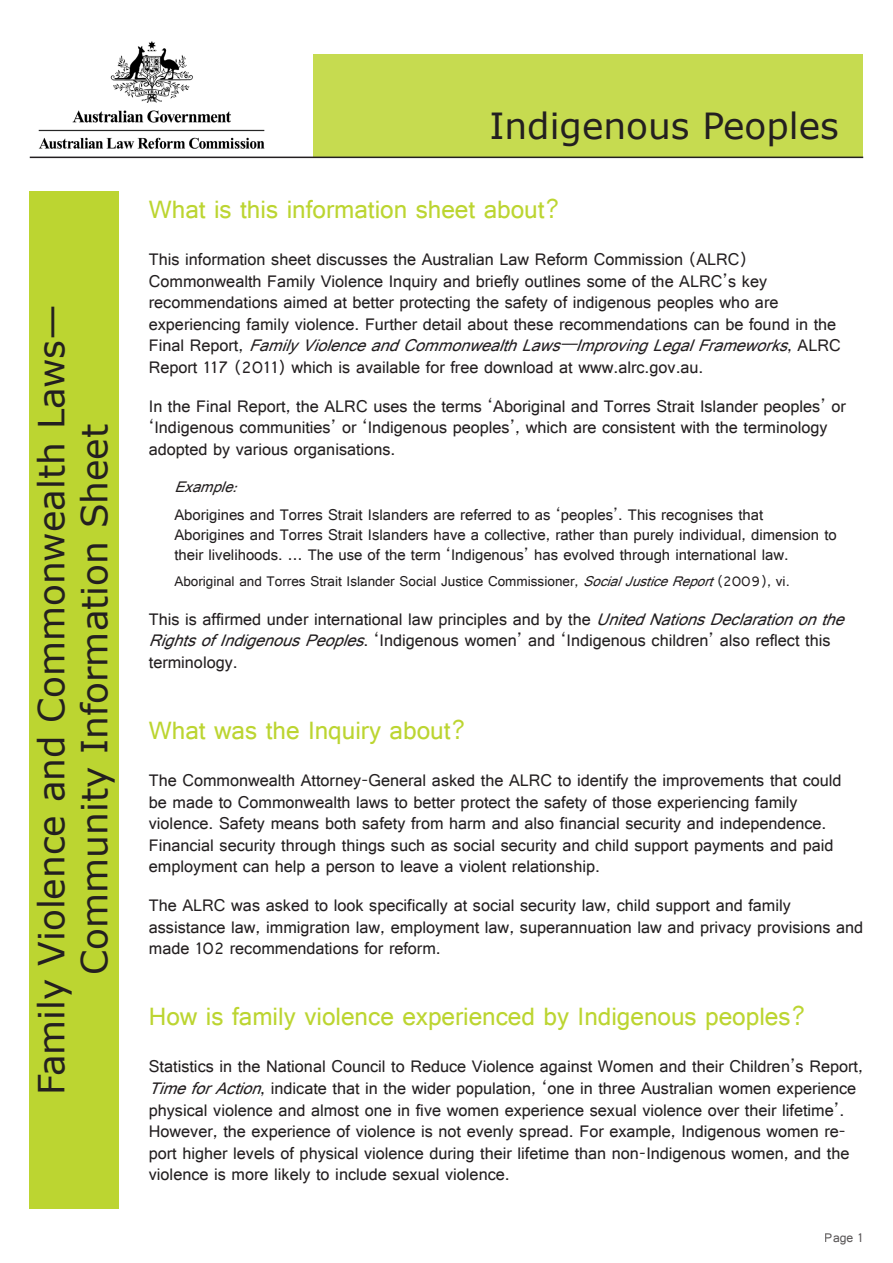
<style>
.page{position:relative;width:893px;height:1263px;background:#fff}
.page>*{position:absolute;margin:0;border:0;box-sizing:border-box;transform-origin:0 0}
.t1{font:36px/43.2px "Verdana";color:#231f20;text-align:center}
.t2{font:27px "Raavi";color:#bcd531}
.t3{font:18px/21.6px "Raavi";color:#231f20}
.t4{font:16.5px/19.8px "Raavi";color:#231f20}
.t5{font:italic 16.5px "Raavi";color:#231f20}
.t6{font:15px "Raavi";color:#231f20}
.t7{font:13.5px "Raavi";color:#231f20}
.s1{font-style:italic}
</style>
<div class="page">
<div style="left:30px;top:191px;width:89px;height:1018px;background:#bcd531"></div>
<img style="left:30px;top:41px;width:244px;height:116px">
<div style="left:313px;top:54px;width:550px;height:103px;background:#c6db50"></div>
<hr style="left:30px;top:157px;width:833px;height:1px;background:#231f20">
<p class="t1" style="left:29px;top:1095px;width:793px;rotate:-90deg">Family Violence and Commonwealth Laws—<br>Community Information Sheet</p>
<p class="t1" style="left:489px;top:104px;width:351px">Indigenous Peoples</p>
<p class="t2" style="left:149px;top:193px;width:413px">What is this information sheet about?</p>
<p class="t3" style="left:149px;top:248px;width:693px">This information sheet discusses the Australian Law Reform Commission (ALRC)<br>Commonwealth Family Violence Inquiry and briefly outlines some of the ALRC’s key recommendations aimed at better protecting the safety of indigenous peoples who are experiencing family violence. Further detail about these recommendations can be found in the F i n a l R e p o r t , <span class="s1">FamilyViolenceandCommonwealthLaws—ImprovingLegalFrameworks</span>, A L R C Report 117 (2011) which is available for free download at www.alrc.gov.au.</p>
<p class="t3" style="left:149px;top:395px;width:699px">In the Final Report, the ALRC uses the terms ‘Aboriginal and Torres Strait Islander peoples’ or ‘Indigenous communities’ or ‘Indigenous peoples’, which are consistent with the terminology adopted by various organisations.</p>
<p class="t5" style="left:174px;top:476px;width:74px">Example:</p>
<p class="t4" style="left:174px;top:504px;width:664px">Aborigines and Torres Strait Islanders are referred to as ‘peoples’. This recognises that<br>Aborigines and Torres Strait Islanders have a collective, rather than purely individual, dimension to their livelihoods. … The use of the term ‘Indigenous’ has evolved through international law.</p>
<p class="t6" style="left:174px;top:572px;width:617px">Aboriginal and Torres Strait Islander Social Justice Commissioner, <span class="s1">SocialJusticeReport</span>(2009), vi.</p>
<p class="t3" style="left:149px;top:608px;width:707px">This is affirmed under international law principles and by the <span class="s1">UnitedNationsDeclarationonthe<br>RightsofIndigenousPeoples</span>. ‘Indigenous women’ and ‘Indigenous children’ also reflect this terminology.</p>
<p class="t2" style="left:149px;top:714px;width:319px">What was the Inquiry about?</p>
<p class="t3" style="left:149px;top:769px;width:694px">The Commonwealth Attorney-General asked the ALRC to identify the improvements that could be made to Commonwealth laws to better protect the safety of those experiencing family violence. Safety means both safety from harm and also financial security and independence.<br>Financial security through things such as social security and child support payments and paid employment can help a person to leave a violent relationship.</p>
<p class="t3" style="left:149px;top:894px;width:716px">The ALRC was asked to look specifically at social security law, child support and family assistance law, immigration law, employment law, superannuation law and privacy provisions and made 102 recommendations for reform.</p>
<p class="t2" style="left:149px;top:1000px;width:659px">How is family violence experienced by Indigenous peoples?</p>
<p class="t3" style="left:149px;top:1055px;width:716px">Statistics in the National Council to Reduce Violence against Women and their Children’s Report, <span class="s1">TimeforAction</span>, indicate that in the wider population, ‘one in three Australian women experience physical violence and almost one in five women experience sexual violence over their lifetime’.<br>However, the experience of violence is not evenly spread. For example, Indigenous women re&shy;port higher levels of physical violence during their lifetime than non-Indigenous women, and the violence is more likely to include sexual violence.</p>
<p class="t7" style="left:825px;top:1230px;width:40px">Page 1</p>
</div>
